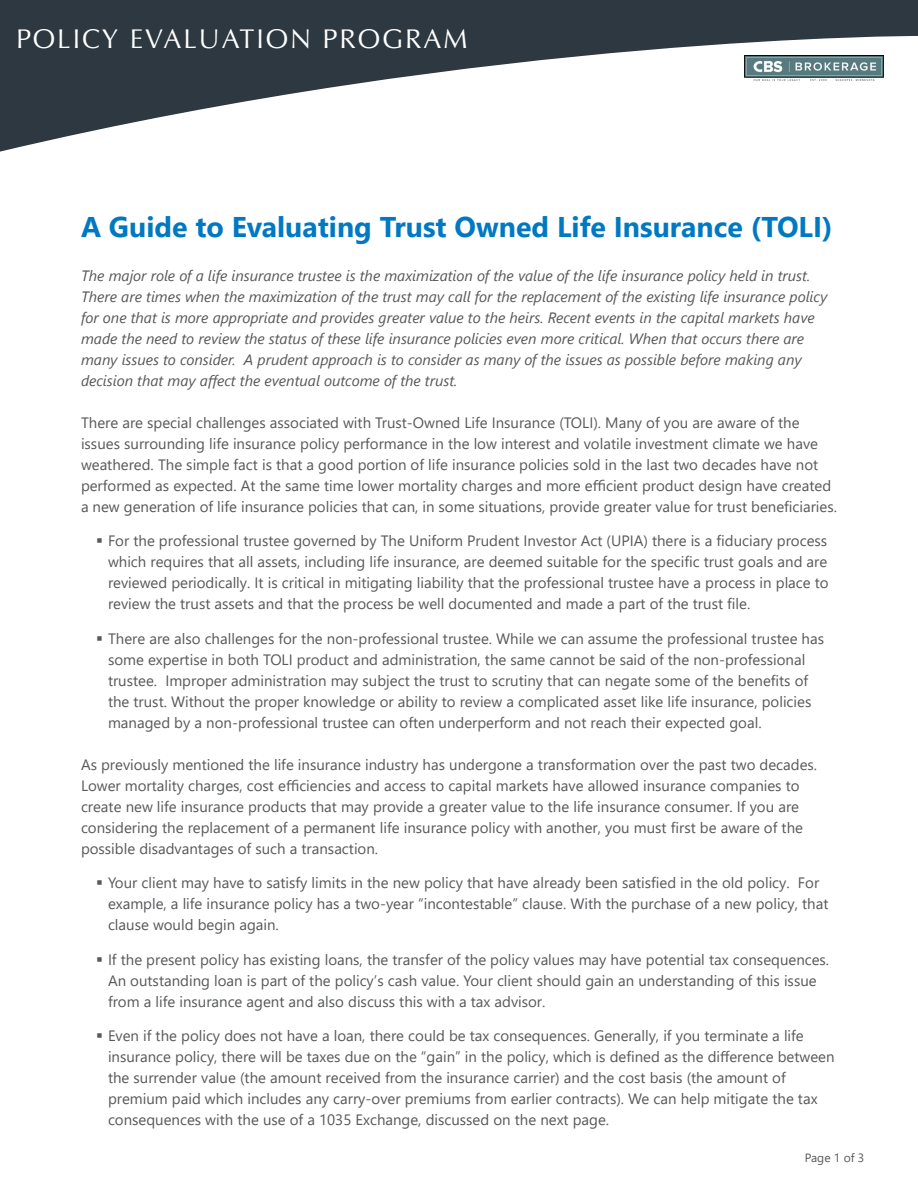
<style>
.page{position:relative;width:918px;height:1188px;background:#fff}
.page>*{position:absolute;margin:0;border:0;box-sizing:border-box;transform-origin:0 0}
.t1{font:700 28.5px "Segoe UI";color:#0079c2}
.t2{font:27px "Optima LT";letter-spacing:.07em;color:#fff}
.heading_2{font:15px/21px "Segoe UI";color:#57585a}
.heading_2-2{font:italic 15px/21px "Segoe UI";color:#57585a}
.heading_2-3{font:12px "Segoe UI";color:#57585a}
</style>
<div class="page">
<svg style="left:0;top:0;width:918px;height:152px;fill:#2d3840"></svg>
<img style="left:744px;top:56px;width:140px;height:24px">
<h2 class="t2" style="left:16px;top:23px;width:453px">POLICY EVALUATION PROGRAM</h2>
<p class="t1" style="left:81px;top:200px;width:753px">A Guide to Evaluating Trust Owned Life Insurance (TOLI)</p>
<p class="heading_2-2" style="left:81px;top:262px;width:748px">The major role of a life insurance trustee is the maximization of the value of the life insurance policy held in trust.<br>There are times when the maximization of the trust may call for the replacement of the existing life insurance policy for one that is more appropriate and provides greater value to the heirs. Recent events in the capital markets have made the need to review the status of these life insurance policies even more critical. When that occurs there are many issues to consider. A prudent approach is to consider as many of the issues as possible before making any decision that may affect the eventual outcome of the trust.</p>
<p class="heading_2" style="left:81px;top:410px;width:758px">There are special challenges associated with Trust-Owned Life Insurance (TOLI). Many of you are aware of the issues surrounding life insurance policy performance in the low interest and volatile investment climate we have weathered. The simple fact is that a good portion of life insurance policies sold in the last two decades have not performed as expected. At the same time lower mortality charges and more efficient product design have created a new generation of life insurance policies that can, in some situations, provide greater value for trust beneficiaries.</p>
<p class="heading_2" style="left:108px;top:529px;width:722px;text-align:justify">For the professional trustee governed by The Uniform Prudent Investor Act (UPIA) there is a fiduciary process which requires that all assets, including life insurance, are deemed suitable for the specific trust goals and are reviewed periodically. It is critical in mitigating liability that the professional trustee have a process in place to review the trust assets and that the process be well documented and made a part of the trust file.</p>
<p class="heading_2" style="left:108px;top:626px;width:718px">There are also challenges for the non-professional trustee. While we can assume the professional trustee has some expertise in both TOLI product and administration, the same cannot be said of the non-professional trustee. Improper administration may subject the trust to scrutiny that can negate some of the benefits of the trust. Without the proper knowledge or ability to review a complicated asset like life insurance, policies managed by a non-professional trustee can often underperform and not reach their expected goal.</p>
<p class="heading_2" style="left:81px;top:752px;width:738px">As previously mentioned the life insurance industry has undergone a transformation over the past two decades.<br>Lower mortality charges, cost efficiencies and access to capital markets have allowed insurance companies to create new life insurance products that may provide a greater value to the life insurance consumer. If you are considering the replacement of a permanent life insurance policy with another, you must first be aware of the possible disadvantages of such a transaction.</p>
<p class="heading_2" style="left:108px;top:871px;width:722px">Your client may have to satisfy limits in the new policy that have already been satisfied in the old policy. For example, a life insurance policy has a two-year “incontestable” clause. With the purchase of a new policy, that clause would begin again.</p>
<p class="heading_2" style="left:108px;top:947px;width:723px">If the present policy has existing loans, the transfer of the policy values may have potential tax consequences.<br>An outstanding loan is part of the policy’s cash value. Your client should gain an understanding of this issue from a life insurance agent and also discuss this with a tax advisor.</p>
<p class="heading_2" style="left:108px;top:1024px;width:728px">Even if the policy does not have a loan, there could be tax consequences. Generally, if you terminate a life insurance policy, there will be taxes due on the “gain” in the policy, which is defined as the difference between the surrender value (the amount received from the insurance carrier) and the cost basis (the amount of premium paid which includes any carry-over premiums from earlier contracts). We can help mitigate the tax consequences with the use of a 1035 Exchange, discussed on the next page.</p>
<p class="heading_2-3" style="left:805px;top:1146px;width:61px">Page 1 of 3</p>
</div>
